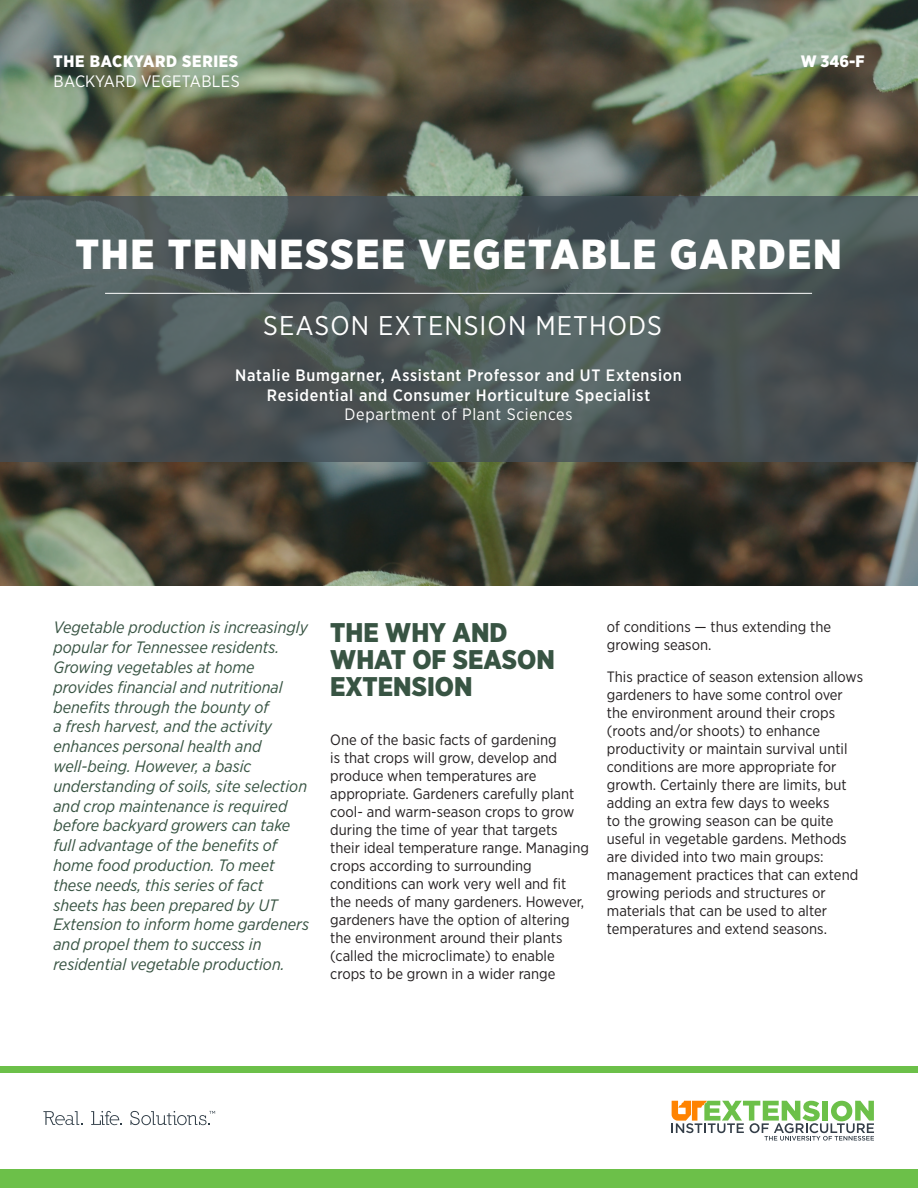
<style>
.page{position:relative;width:918px;height:1188px;background:#fff}
.page>*{position:absolute;margin:0;border:0;box-sizing:border-box;transform-origin:0 0}
.t1{font:900 42px "Gotham Narrow";letter-spacing:.04em;color:#fff}
.t2{font:900 27px "Gotham Narrow";color:#385443}
.t3{font:27px "Gotham Narrow";letter-spacing:.04em;color:#fff}
.body{font:italic 16.5px/19.8px "Gotham Narrow";color:#385443}
.t4{font:500 16.5px/19.8px "Gotham Narrow";letter-spacing:.04em;color:#fff;text-align:center}
.t5{font:16.5px "Gotham Narrow";letter-spacing:.04em;color:#fff}
.t6{font:900 16.5px "Gotham Narrow";letter-spacing:.04em;color:#fff}
.t7{font:16.5px "Gotham Narrow";letter-spacing:.015em;color:#fff}
.body-2{font:15px/18px "Gotham Narrow";color:#231f20}
</style>
<div class="page">
<img style="left:0;top:0;width:918px;height:585px">
<div style="left:0;top:1169px;width:918px;height:19px;background:#6cc049"></div>
<div style="left:0;top:1066px;width:918px;height:7px;background:#6cc049"></div>
<svg style="left:43px;top:1111px;width:40px;height:14px"></svg>
<svg style="left:91px;top:1111px;width:31px;height:14px"></svg>
<svg style="left:672px;top:1101px;width:202px;height:40px"></svg>
<svg style="left:130px;top:1111px;width:85px;height:14px"></svg>
<svg style="left:0;top:197px;width:918px;height:265px"></svg>
<hr style="left:105px;top:293px;width:707px;height:1px;background:#fff">
<p class="t6" style="left:54px;top:51px;width:186px">THE BACKYARD SERIES</p>
<p class="t7" style="left:54px;top:71px;width:188px">BACKYARD VEGETABLES</p>
<p class="t6" style="left:801px;top:51px;width:65px">W 346-F</p>
<p class="t1" style="left:75px;top:227px;width:768px">THE TENNESSEE VEGETABLE GARDEN</p>
<p class="t3" style="left:263px;top:309px;width:400px">SEASON EXTENSION METHODS</p>
<p class="t4" style="left:235px;top:365px;width:448px">Natalie Bumgarner, Assistant Professor and UT Extension<br>Residential and Consumer Horticulture Specialist</p>
<p class="t5" style="left:345px;top:404px;width:229px">Department of Plant Sciences</p>
<p class="body" style="left:53px;top:617px;width:257px">Vegetable production is increasingly popular for Tennessee residents.<br>Growing vegetables at home provides financial and nutritional benefits through the bounty of<br>a fresh harvest, and the activity enhances personal health and well-being. However, a basic understanding of soils, site selection and crop maintenance is required before backyard growers can take full advantage of the benefits of home food production. To meet these needs, this series of fact sheets has been prepared by UT<br>Extension to inform home gardeners and propel them to success in residential vegetable production.</p>
<p class="t2" style="left:330px;top:614px;width:179px">THE WHY AND</p>
<p class="t2" style="left:330px;top:641px;width:226px">WHAT OF SEASON</p>
<p class="t2" style="left:330px;top:668px;width:144px">EXTENSION</p>
<p class="body-2" style="left:330px;top:731px;width:260px">One of the basic facts of gardening<br>is that crops will grow, develop and produce when temperatures are appropriate. Gardeners carefully plant cool- and warm-season crops to grow during the time of year that targets their ideal temperature range. Managing crops according to surrounding conditions can work very well and fit the needs of many gardeners. However, gardeners have the option of altering the environment around their plants (called the microclimate) to enable crops to be grown in a wider range</p>
<p class="body-2" style="left:607px;top:618px;width:226px">of conditions — thus extending the growing season.</p>
<p class="body-2" style="left:607px;top:667px;width:258px">This practice of season extension allows gardeners to have some control over the environment around their crops (roots and/or shoots) to enhance productivity or maintain survival until conditions are more appropriate for growth. Certainly there are limits, but adding an extra few days to weeks<br>to the growing season can be quite useful in vegetable gardens. Methods are divided into two main groups: management practices that can extend growing periods and structures or materials that can be used to alter temperatures and extend seasons.</p>
</div>
